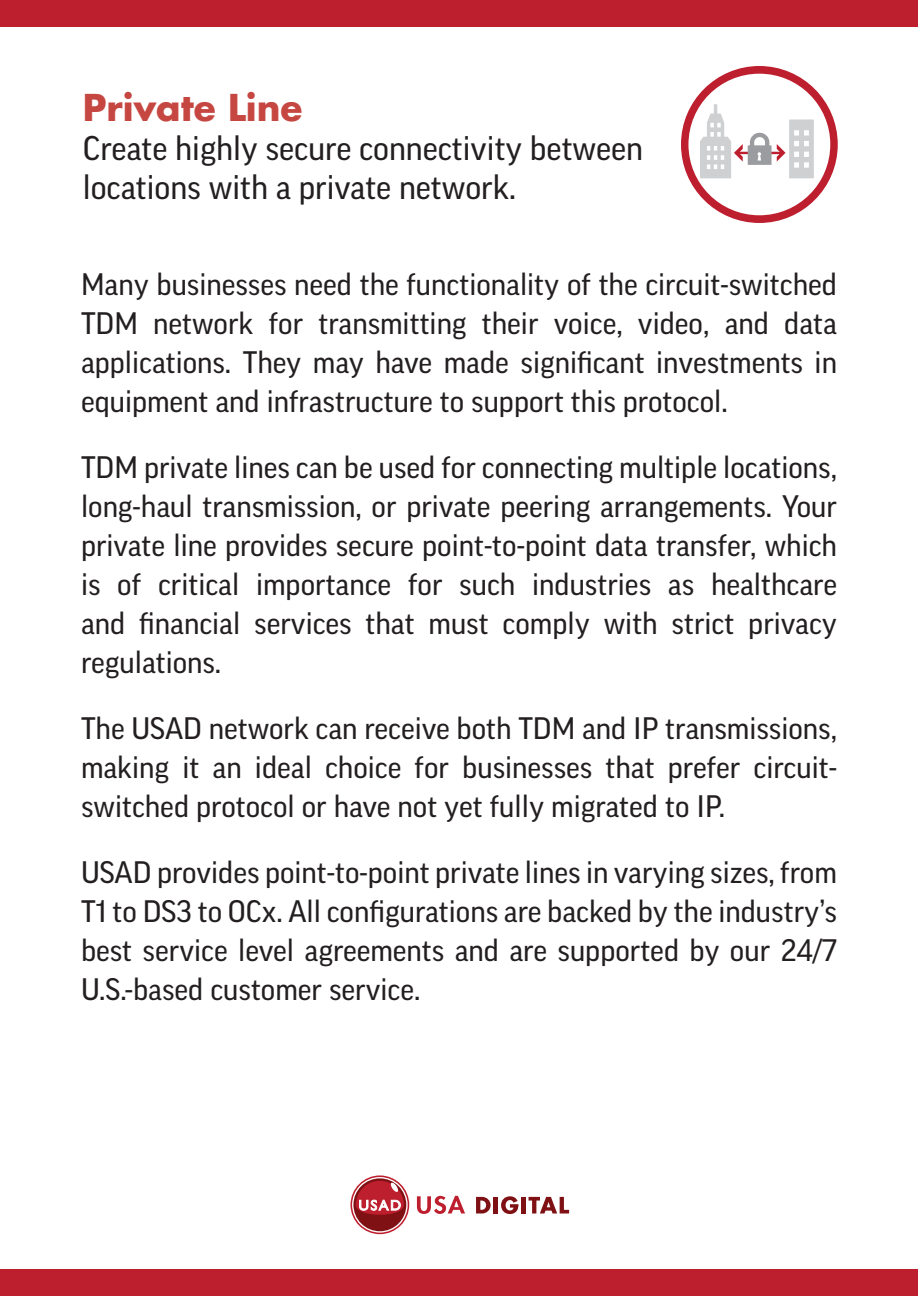
<style>
.page{position:relative;width:918px;height:1296px;background:#fff}
.page>*{position:absolute;margin:0;border:0;box-sizing:border-box;transform-origin:0 0}
.t1{font:700 36px "Futura";color:#c64741}
.t2{font:33px/39px "Good OT";color:#231f20}
.t3{font:30px/39px "Good OT";color:#231f20;text-align:justify}
</style>
<div class="page">
<svg style="left:681px;top:66px;width:157px;height:157px"></svg>
<svg style="left:417px;top:1196px;width:48px;height:18px"></svg>
<svg style="left:476px;top:1197px;width:15px;height:16px"></svg>
<hr style="left:494px;top:1197px;width:4px;height:16px;background:#7f1013">
<svg style="left:501px;top:1196px;width:17px;height:18px"></svg>
<hr style="left:522px;top:1197px;width:4px;height:16px;background:#7f1013">
<svg style="left:529px;top:1197px;width:40px;height:16px"></svg>
<svg style="left:351px;top:1175px;width:58px;height:59px"></svg>
<div style="left:0;top:0;width:918px;height:27px;background:#be1f2e"></div>
<div style="left:0;top:1269px;width:918px;height:27px;background:#be1f2e"></div>
<p class="t1" style="left:83px;top:82px;width:221px">Private Line</p>
<p class="t2" style="left:83px;top:129px;width:562px">Create highly secure connectivity between locations with a private network.</p>
<p class="t3" style="left:81px;top:265px;width:758px">Many businesses need the functionality of the circuit-switched TDM network for transmitting their voice, video, and data applications. They may have made significant investments in equipment and infrastructure to support this protocol.</p>
<p class="t3" style="left:81px;top:448px;width:758px">TDM private lines can be used for connecting multiple locations, long-haul transmission, or private peering arrangements. Your private line provides secure point-to-point data transfer, which is of critical importance for such industries as healthcare and financial services that must comply with strict privacy regulations.</p>
<p class="t3" style="left:81px;top:709px;width:758px">The USAD network can receive both TDM and IP transmissions, making it an ideal choice for businesses that prefer circuit&shy;switched protocol or have not yet fully migrated to IP.</p>
<p class="t3" style="left:81px;top:853px;width:758px">USAD provides point-to-point private lines in varying sizes, from T1 to DS3 to OCx. All configurations are backed by the industry’s best service level agreements and are supported by our 24/7<br>U.S.-based customer service.</p>
</div>
